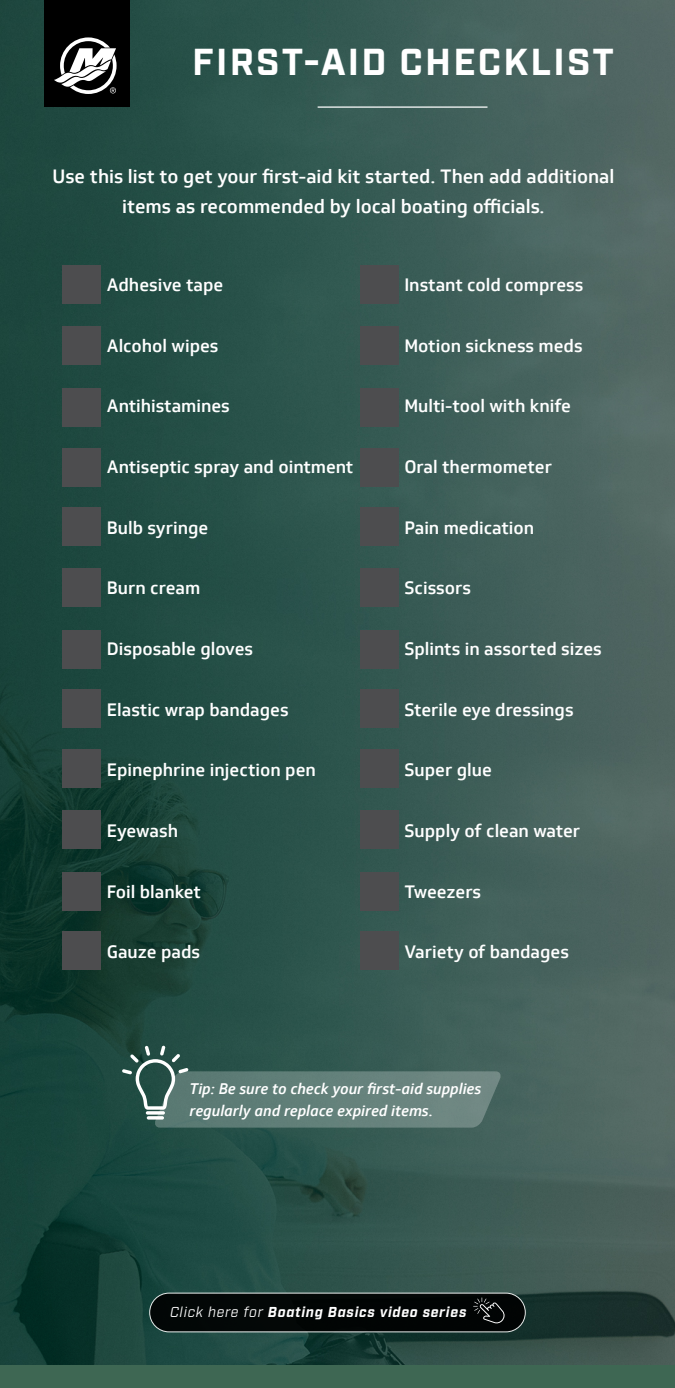
<style>
.page{position:relative;width:675px;height:1388px;background:#fff}
.page>*{position:absolute;margin:0;border:0;box-sizing:border-box;transform-origin:0 0}
.t1{font:700 37.5px "Industry";letter-spacing:.06em;color:#fff}
.t2{font:500 18.75px/30px "Soleto";color:#fff;text-align:center}
.t3{font:500 17.5px "Soleto";color:#fff}
.t4{font:italic 500 15px/22.5px "Soleto";color:#fff}
.t5{font:italic 700 14.38px "Industry";letter-spacing:.05em;color:#fff}
.s1{font-weight:400}
</style>
<div class="page">
<img style="left:0;top:0;width:675px;height:1365px">
<div style="left:0;top:1365px;width:675px;height:23px;background:#3e6753"></div>
<hr style="left:318px;top:106px;width:170px;height:2px;background:#fff">
<div style="left:62px;top:265px;width:39px;height:39px;background:#4d4d4f"></div>
<div style="left:360px;top:265px;width:39px;height:39px;background:#4d4d4f"></div>
<div style="left:62px;top:507px;width:39px;height:38px;background:#4d4d4f"></div>
<div style="left:360px;top:507px;width:39px;height:38px;background:#4d4d4f"></div>
<div style="left:62px;top:748px;width:39px;height:39px;background:#4d4d4f"></div>
<div style="left:360px;top:748px;width:39px;height:39px;background:#4d4d4f"></div>
<div style="left:62px;top:326px;width:39px;height:39px;background:#4d4d4f"></div>
<div style="left:360px;top:326px;width:39px;height:39px;background:#4d4d4f"></div>
<div style="left:62px;top:568px;width:39px;height:39px;background:#4d4d4f"></div>
<div style="left:360px;top:568px;width:39px;height:39px;background:#4d4d4f"></div>
<div style="left:62px;top:810px;width:39px;height:38px;background:#4d4d4f"></div>
<div style="left:360px;top:810px;width:39px;height:38px;background:#4d4d4f"></div>
<div style="left:62px;top:388px;width:39px;height:39px;background:#4d4d4f"></div>
<div style="left:360px;top:388px;width:39px;height:39px;background:#4d4d4f"></div>
<div style="left:62px;top:630px;width:39px;height:39px;background:#4d4d4f"></div>
<div style="left:360px;top:630px;width:39px;height:39px;background:#4d4d4f"></div>
<div style="left:62px;top:872px;width:39px;height:38px;background:#4d4d4f"></div>
<div style="left:360px;top:872px;width:39px;height:38px;background:#4d4d4f"></div>
<div style="left:62px;top:448px;width:39px;height:38px;background:#4d4d4f"></div>
<div style="left:360px;top:448px;width:39px;height:38px;background:#4d4d4f"></div>
<div style="left:62px;top:689px;width:39px;height:39px;background:#4d4d4f"></div>
<div style="left:360px;top:689px;width:39px;height:39px;background:#4d4d4f"></div>
<div style="left:62px;top:931px;width:39px;height:39px;background:#4d4d4f"></div>
<div style="left:360px;top:931px;width:39px;height:39px;background:#4d4d4f"></div>
<div style="left:44px;top:0;width:86px;height:107px;background:#000"></div>
<svg style="left:54px;top:37px;width:63px;height:57px"></svg>
<div style="left:150px;top:1293px;width:375px;height:38px;background:#000;border-radius:19px"></div>
<div style="left:150px;top:1293px;width:375px;height:39px;border:1px solid #fff;border-radius:19px"></div>
<svg style="left:473px;top:1297px;width:32px;height:26px"></svg>
<svg style="left:122px;top:1045px;width:381px;height:82px"></svg>
<h1 class="t1" style="left:192px;top:40px;width:423px">FIRST-AID CHECKLIST</h1>
<p class="t2" style="left:52px;top:161px;width:563px">Use this list to get your first-aid kit started. Then add additional items as recommended by local boating officials.</p>
<p class="t3" style="left:107px;top:274px;width:118px">Adhesive tape</p>
<p class="t3" style="left:404px;top:274px;width:181px">Instant cold compress</p>
<p class="t3" style="left:107px;top:335px;width:113px">Alcohol wipes</p>
<p class="t3" style="left:404px;top:335px;width:180px">Motion sickness meds</p>
<p class="t3" style="left:107px;top:395px;width:125px">Antihistamines</p>
<p class="t3" style="left:404px;top:395px;width:168px">Multi-tool with knife</p>
<p class="t3" style="left:107px;top:456px;width:248px">Antiseptic spray and ointment</p>
<p class="t3" style="left:404px;top:456px;width:149px">Oral thermometer</p>
<p class="t3" style="left:107px;top:517px;width:103px">Bulb syringe</p>
<p class="t3" style="left:404px;top:516px;width:131px">Pain medication</p>
<p class="t3" style="left:107px;top:577px;width:95px">Burn cream</p>
<p class="t3" style="left:404px;top:577px;width:68px">Scissors</p>
<p class="t3" style="left:107px;top:638px;width:148px">Disposable gloves</p>
<p class="t3" style="left:404px;top:638px;width:199px">Splints in assorted sizes</p>
<p class="t3" style="left:107px;top:698px;width:183px">Elastic wrap bandages</p>
<p class="t3" style="left:404px;top:698px;width:171px">Sterile eye dressings</p>
<p class="t3" style="left:107px;top:759px;width:211px">Epinephrine injection pen</p>
<p class="t3" style="left:404px;top:759px;width:89px">Super glue</p>
<p class="t3" style="left:107px;top:820px;width:73px">Eyewash</p>
<p class="t3" style="left:404px;top:820px;width:177px">Supply of clean water</p>
<p class="t3" style="left:107px;top:880px;width:95px">Foil blanket</p>
<p class="t3" style="left:404px;top:880px;width:78px">Tweezers</p>
<p class="t3" style="left:107px;top:941px;width:95px">Gauze pads</p>
<p class="t3" style="left:404px;top:941px;width:166px">Variety of bandages</p>
<p class="t4" style="left:190px;top:1077px;width:293px">Tip: Be sure to check your first-aid supplies regularly and replace expired items.</p>
<p class="t5" style="left:170px;top:1303px;width:298px"><span class="s1">Click here for</span> Boating Basics video series</p>
</div>
